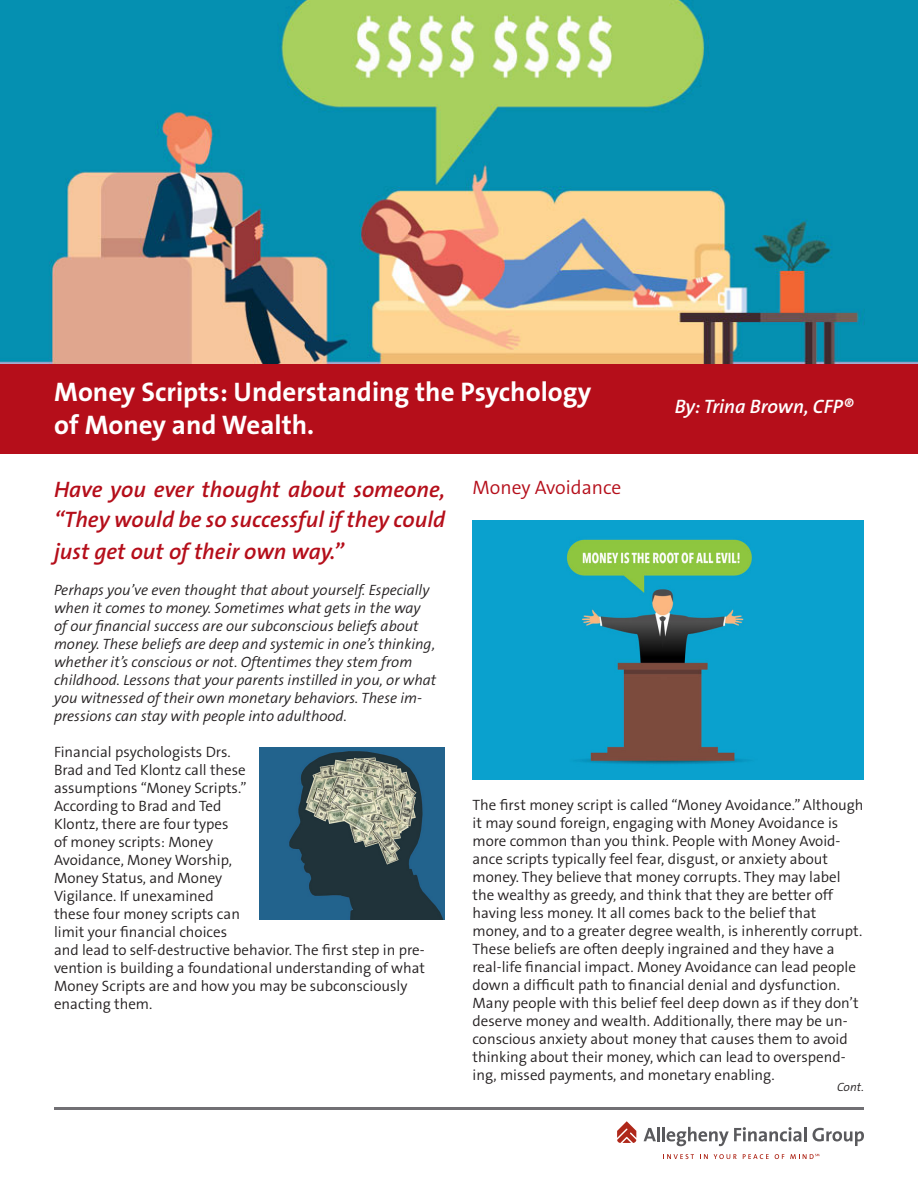
<style>
.page{position:relative;width:918px;height:1188px;background:#fff}
.page>*{position:absolute;margin:0;border:0;box-sizing:border-box;transform-origin:0 0}
.t1{font:700 27px/32.4px "The Sans B7";color:#fff}
.t2{font:italic 600 22.5px/30px "The Sans B6";color:#b50e1a}
.t3{font:italic 600 19.5px "The Sans B6";color:#fff}
.t4{font:300 19.5px "The Sans B4";color:#b50e1a}
.t5{font:300 15px/18px "The Sans B4";color:#231f20}
.t6{font:italic 300 15px/18px "The Sans B4";color:#231f20}
.t7{font:italic 300 12px "The Sans B4";color:#231f20}
</style>
<div class="page">
<img style="left:0;top:0;width:918px;height:364px">
<hr style="left:54px;top:1107px;width:810px;height:3px;background:#717074">
<svg style="left:644px;top:1128px;width:12px;height:13px"></svg>
<hr style="left:657px;top:1127px;width:3px;height:14px;background:#5a5a5d">
<hr style="left:662px;top:1127px;width:3px;height:14px;background:#5a5a5d">
<svg style="left:667px;top:1127px;width:134px;height:19px"></svg>
<hr style="left:804px;top:1127px;width:3px;height:14px;background:#5a5a5d">
<svg style="left:813px;top:1128px;width:51px;height:18px"></svg>
<svg style="left:617px;top:1121px;width:19px;height:22px"></svg>
<svg style="left:663px;top:1154px;width:31px;height:5px"></svg>
<svg style="left:700px;top:1154px;width:8px;height:5px"></svg>
<svg style="left:714px;top:1154px;width:23px;height:5px"></svg>
<svg style="left:743px;top:1154px;width:26px;height:5px"></svg>
<svg style="left:775px;top:1154px;width:9px;height:5px"></svg>
<svg style="left:790px;top:1154px;width:29px;height:5px"></svg>
<img style="left:472px;top:521px;width:392px;height:259px">
<div style="left:0;top:364px;width:918px;height:90px;background:#b50e1a"></div>
<img style="left:259px;top:747px;width:186px;height:173px">
<p class="t1" style="left:54px;top:377px;width:538px">Money Scripts: Understanding the Psychology of Money and Wealth.</p>
<p class="t3" style="left:675px;top:396px;width:181px">By: Trina Brown, CFP®</p>
<p class="t2" style="left:54px;top:475px;width:393px">Have you ever thought about someone, “They would be so successful if they could</p>
<p class="t2" style="left:54px;top:537px;width:291px">just get out of their own way.”</p>
<p class="t6" style="left:54px;top:581px;width:384px">Perhaps you’ve even thought that about yourself. Especially when it comes to money. Sometimes what gets in the way of our financial success are our subconscious beliefs about money. These beliefs are deep and systemic in one’s thinking, whether it’s conscious or not. Oftentimes they stem from childhood. Lessons that your parents instilled in you, or what you witnessed of their own monetary behaviors. These im&shy;pressions can stay with people into adulthood.</p>
<p class="t5" style="left:54px;top:743px;width:372px">Financial psychologists Drs.<br>Brad and Ted Klontz call these<br>assumptions “Money Scripts.”<br>According to Brad and Ted<br>Klontz, there are four types<br>of money scripts: Money<br>Avoidance, Money Worship,<br>Money Status, and Money<br>Vigilance. If unexamined<br>these four money scripts can<br>limit your financial choices<br>and lead to self-destructive behavior. The first step in pre&shy;vention is building a foundational understanding of what<br>Money Scripts are and how you may be subconsciously enacting them.</p>
<p class="t4" style="left:472px;top:477px;width:150px">Money Avoidance</p>
<p class="t5" style="left:472px;top:796px;width:393px">The first money script is called “Money Avoidance.” Although it may sound foreign, engaging with Money Avoidance is more common than you think. People with Money Avoid&shy;ance scripts typically feel fear, disgust, or anxiety about money. They believe that money corrupts. They may label the wealthy as greedy, and think that they are better off having less money. It all comes back to the belief that money, and to a greater degree wealth, is inherently corrupt.<br>These beliefs are often deeply ingrained and they have a real-life financial impact. Money Avoidance can lead people down a difficult path to financial denial and dysfunction.<br>Many people with this belief feel deep down as if they don’t deserve money and wealth. Additionally, there may be un&shy;conscious anxiety about money that causes them to avoid thinking about their money, which can lead to overspend&shy;ing, missed payments, and monetary enabling.</p>
<p class="t7" style="left:837px;top:1081px;width:28px">Cont.</p>
</div>
